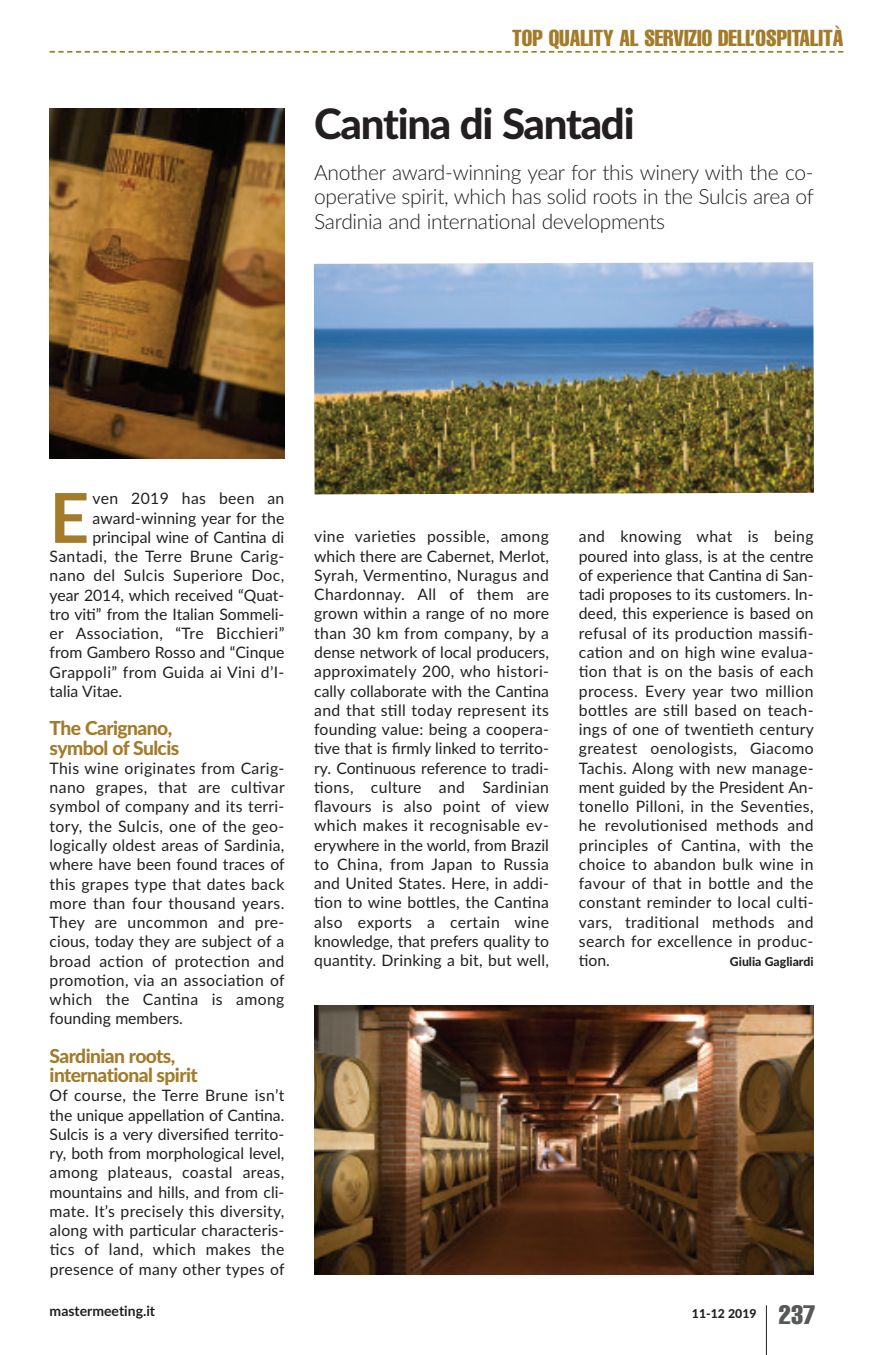
<style>
.page{position:relative;width:893px;height:1355px;background:#fff}
.page>*{position:absolute;margin:0;border:0;box-sizing:border-box;transform-origin:0 0}
.t1{font:700 68.77px "Lato";color:#a37b2b}
.t2{font:800 42px "Lato";letter-spacing:-.03em;color:#231f20}
.t3{font:extra-condensed 22.75px "Helvetica";color:#a37b2b}
.t4{font:300 21px/24.5px "Lato";letter-spacing:-.015em;color:#231f20;text-align:justify}
.t5{font:800 19.25px/19.2px "Lato";letter-spacing:-.03em;color:#a37b2b}
.t6{font:15.75px/19.2px "Lato";letter-spacing:.01em;color:#231f20;text-align:justify}
.t7{font:700 14px "Lato";color:#231f20}
.t8{font:800 12.25px "Lato";color:#231f20}
.s1{font-family:"Helvetica";font-weight:400;font-stretch:extra-condensed;font-size:26.25px;color:#57585a}
</style>
<div class="page">
<hr style="left:766px;top:1305px;width:1px;height:49px;background:#231f20">
<svg style="left:50px;top:51px;width:793px;height:2px"></svg>
<img style="left:50px;top:108px;width:234px;height:350px">
<img style="left:314px;top:1005px;width:500px;height:269px">
<img style="left:314px;top:262px;width:500px;height:232px">
<h3 class="t3" style="left:512px;top:30px;width:333px">TOP QUALITY AL SERVIZIO DELL’OSPITALITÀ</h3>
<h2 class="t2" style="left:314px;top:99px;width:322px">Cantina di Santadi</h2>
<h3 class="t4" style="left:314px;top:160px;width:501px">Another award-winning year for this winery with the co&shy;operative spirit, which has solid roots in the Sulcis area of Sardinia and international developments</h3>
<h1 class="t1" style="left:50px;top:479px;width:41px">E</h1>
<p class="t6" style="left:92px;top:489px;width:193px">ven 2019 has been an</p>
<p class="t6" style="left:92px;top:508px;width:193px">award-winning year for the</p>
<p class="t6" style="left:92px;top:527px;width:193px">principal wine of Cantina di</p>
<p class="t6" style="left:50px;top:547px;width:236px">Santadi, the Terre Brune Carig-</p>
<p class="t6" style="left:50px;top:566px;width:236px">nano del Sulcis Superiore Doc,</p>
<p class="t6" style="left:50px;top:585px;width:236px">year 2014, which received “Quat-</p>
<p class="t6" style="left:50px;top:604px;width:236px">tro viti” from the Italian Sommeli-</p>
<p class="t6" style="left:50px;top:624px;width:236px">er Association, “Tre Bicchieri”</p>
<p class="t6" style="left:50px;top:643px;width:236px">from Gambero Rosso and “Cinque</p>
<p class="t6" style="left:50px;top:662px;width:236px">Grappoli” from Guida ai Vini d’I-</p>
<p class="t6" style="left:50px;top:681px;width:74px">talia Vitae.</p>
<p class="t5" style="left:50px;top:719px;width:131px">The Carignano, symbol of Sulcis</p>
<p class="t6" style="left:50px;top:758px;width:237px">This wine originates from Carig&shy;nano grapes, that are cultivar symbol of company and its terri&shy;tory, the Sulcis, one of the geo&shy;logically oldest areas of Sardinia, where have been found traces of this grapes type that dates back more than four thousand years.<br>They are uncommon and pre&shy;cious, today they are subject of a broad action of protection and promotion, via an association of which the Cantina is among founding members.</p>
<p class="t5" style="left:50px;top:1046px;width:150px">Sardinian roots, international spirit</p>
<p class="t6" style="left:50px;top:1086px;width:237px">Of course, the Terre Brune isn’t the unique appellation of Cantina.<br>Sulcis is a very diversified territo&shy;ry, both from morphological level, among plateaus, coastal areas, mountains and hills, and from cli&shy;mate. It’s precisely this diversity, along with particular characteris&shy;tics of land, which makes the presence of many other types of</p>
<p class="t6" style="left:314px;top:527px;width:237px">vine varieties possible, among which there are Cabernet, Merlot, Syrah, Vermentino, Nuragus and Chardonnay. All of them are grown within a range of no more than 30 km from company, by a dense network of local producers, approximately 200, who histori&shy;cally collaborate with the Cantina and that still today represent its founding value: being a coopera&shy;tive that is firmly linked to territo&shy;ry. Continuous reference to tradi&shy;tions, culture and Sardinian flavours is also point of view which makes it recognisable ev&shy;erywhere in the world, from Brazil to China, from Japan to Russia and United States. Here, in addi&shy;tion to wine bottles, the Cantina also exports a certain wine knowledge, that prefers quality to quantity. Drinking a bit, but well,</p>
<p class="t6" style="left:579px;top:527px;width:237px">and knowing what is being poured into glass, is at the centre of experience that Cantina di San&shy;tadi proposes to its customers. In&shy;deed, this experience is based on refusal of its production massifi&shy;cation and on high wine evalua&shy;tion that is on the basis of each process. Every year two million bottles are still based on teach&shy;ings of one of twentieth century greatest oenologists, Giacomo Tachis. Along with new manage&shy;ment guided by the President An&shy;tonello Pilloni, in the Seventies, he revolutionised methods and principles of Cantina, with the choice to abandon bulk wine in favour of that in bottle and the constant reminder to local culti&shy;vars, traditional methods and search for excellence in produc&shy;tion.</p>
<p class="t8" style="left:730px;top:954px;width:85px">Giulia Gagliardi</p>
<p class="t7" style="left:50px;top:1302px;width:107px">mastermeeting.it</p>
<p class="t8" style="left:692px;top:1306px;width:125px">11-12 2019 <span class="s1">237</span></p>
</div>
